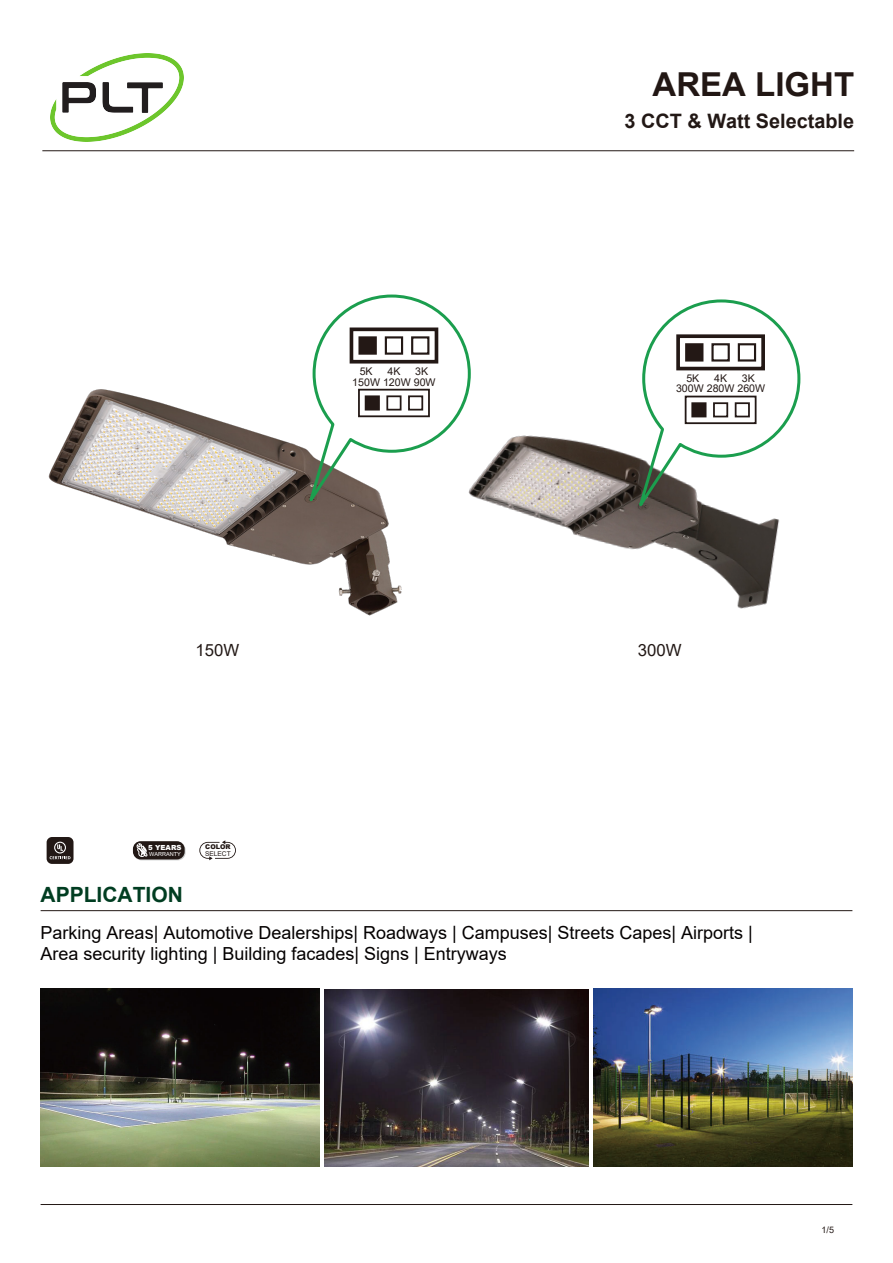
<style>
.page{position:relative;width:893px;height:1263px;background:#fff}
.page>*{position:absolute;margin:0;border:0;box-sizing:border-box;transform-origin:0 0}
.t1{font:700 33px "Arial";color:#221714}
.t2{font:700 21px "Arial";color:#003d21}
.t3{font:700 19.8px "Arial";color:#221815}
.t4{font:18px/21.6px "Arial";color:#040000}
.t5{font:16.8px "Arial";color:#221815}
.t6{font:10.65px "Arial";color:#231815}
.t7{font:9px "Arial";color:#221714}
.t8{font:900 6.9px "Arial";color:#fff}
.t9{font:6.6px "Arial";color:#221815}
.t10{font:900 6.45px "Arial";color:#221815}
.t11{font:5.55px "Arial";color:#fff}
</style>
<div class="page">
<hr style="left:41px;top:910px;width:811px;height:1px;background:#231815">
<svg style="left:134px;top:842px;width:52px;height:18px"></svg>
<div style="left:133px;top:841px;width:52px;height:18px;background:#221815;border-radius:8px"></div>
<svg style="left:137px;top:843px;width:10px;height:14px"></svg>
<svg style="left:199px;top:840px;width:37px;height:20px"></svg>
<div style="left:47px;top:837px;width:27px;height:27px;background:#221815;border-radius:5px"></div>
<svg style="left:50px;top:842px;width:21px;height:17px"></svg>
<hr style="left:41px;top:1204px;width:811px;height:1px;background:#231815">
<img style="left:41px;top:988px;width:278px;height:179px">
<img style="left:324px;top:989px;width:265px;height:177px">
<img style="left:593px;top:988px;width:259px;height:179px">
<img style="left:48px;top:389px;width:330px;height:227px">
<img style="left:378px;top:435px;width:401px;height:177px">
<svg style="left:303px;top:294px;width:169px;height:224px"></svg>
<svg style="left:632px;top:299px;width:169px;height:224px"></svg>
<hr style="left:42px;top:150px;width:812px;height:1px;background:#231815">
<img style="left:50px;top:54px;width:133px;height:87px">
<p class="t6" style="left:360px;top:364px;width:14px">5K</p>
<p class="t6" style="left:387px;top:364px;width:14px">4K</p>
<p class="t6" style="left:415px;top:364px;width:14px">3K</p>
<p class="t6" style="left:352px;top:374px;width:85px">150W 120W 90W</p>
<h1 class="t1" style="left:652px;top:61px;width:203px">AREA LIGHT</h1>
<p class="t3" style="left:625px;top:107px;width:231px">3 CCT &amp; Watt Selectable</p>
<p class="t6" style="left:686px;top:370px;width:14px">5K</p>
<p class="t6" style="left:714px;top:370px;width:14px">4K</p>
<p class="t6" style="left:742px;top:370px;width:14px">3K</p>
<p class="t6" style="left:676px;top:381px;width:91px">300W 280W 260W</p>
<p class="t5" style="left:195px;top:638px;width:45px">150W</p>
<p class="t5" style="left:638px;top:638px;width:45px">300W</p>
<p class="t8" style="left:148px;top:843px;width:35px">5 YEARS</p>
<p class="t11" style="left:149px;top:850px;width:33px">WARRANTY</p>
<p class="t10" style="left:205px;top:842px;width:27px">COLOR</p>
<p class="t9" style="left:205px;top:849px;width:27px">SELECT</p>
<p class="t2" style="left:41px;top:880px;width:144px">APPLICATION</p>
<p class="t4" style="left:41px;top:921px;width:714px">Parking Areas| Automotive Dealerships| Roadways | Campuses| Streets Capes| Airports |<br>Area security lighting | Building facades| Signs | Entryways</p>
<p class="t7" style="left:822px;top:1223px;width:14px">1/5</p>
</div>
